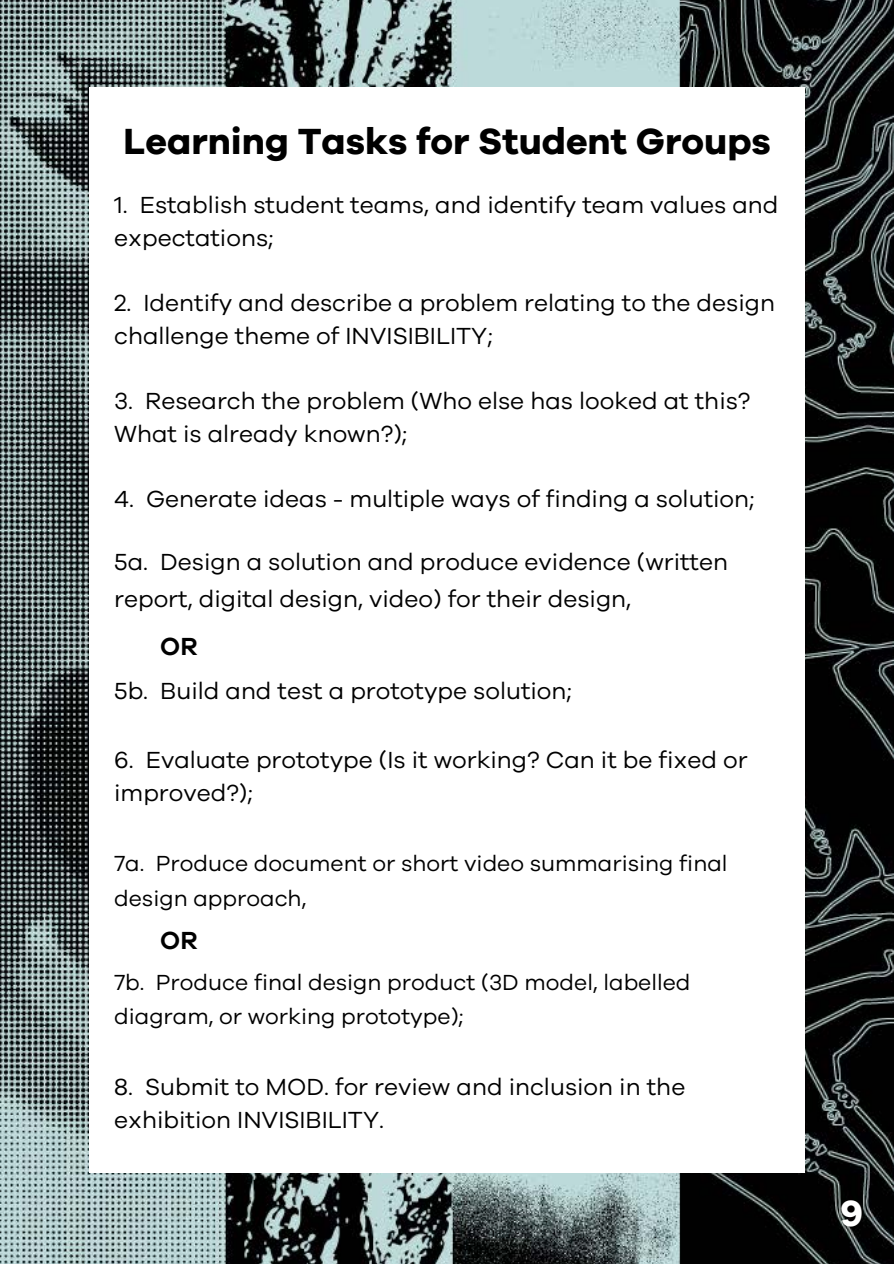
<style>
.page{position:relative;width:894px;height:1264px;background:#fff}
.page>*{position:absolute;margin:0;border:0;box-sizing:border-box;transform-origin:0 0}
.t1{font:700 37.5px "Galano Grotesque";color:#000}
.t2{font:700 37.5px "Galano Grotesque";color:#fffffe}
.t3{font:600 25.5px "Galano Grotesque";color:#000}
.t4{font:24px/32.7px "Galano Grotesque";color:#000}
.t5{font:22.5px/35px "Galano Grotesque";color:#000}
</style>
<div class="page">
<img style="left:0;top:0;width:893px;height:1263px">
<div style="left:89px;top:87px;width:715px;height:1085px;background:#fff"></div>
<p class="t1" style="left:123px;top:118px;width:648px">Learning Tasks for Student Groups</p>
<p class="t4" style="left:114px;top:189px;width:665px">1. Establish student teams, and identify team values and expectations;</p>
<p class="t4" style="left:114px;top:287px;width:662px">2. Identify and describe a problem relating to the design challenge theme of INVISIBILITY;</p>
<p class="t4" style="left:114px;top:385px;width:637px">3. Research the problem (Who else has looked at this?<br>What is already known?);</p>
<p class="t4" style="left:114px;top:483px;width:642px">4. Generate ideas - multiple ways of finding a solution;</p>
<p class="t4" style="left:114px;top:544px;width:615px;line-height:37.2px">5a. Design a solution and produce evidence (written report, digital design, video) for their design,</p>
<p class="t3" style="left:160px;top:630px;width:39px">OR</p>
<p class="t4" style="left:114px;top:675px;width:459px">5b. Build and test a prototype solution;</p>
<p class="t4" style="left:114px;top:744px;width:635px">6. Evaluate prototype (Is it working? Can it be fixed or improved?);</p>
<p class="t5" style="left:114px;top:846px;width:614px">7a. Produce document or short video summarising final design approach,</p>
<p class="t3" style="left:160px;top:923px;width:39px">OR</p>
<p class="t5" style="left:114px;top:964px;width:577px">7b. Produce final design product (3D model, labelled diagram, or working prototype);</p>
<p class="t4" style="left:114px;top:1070px;width:572px">8. Submit to MOD. for review and inclusion in the exhibition INVISIBILITY.</p>
<p class="t2" style="left:840px;top:1189px;width:24px">9</p>
</div>
